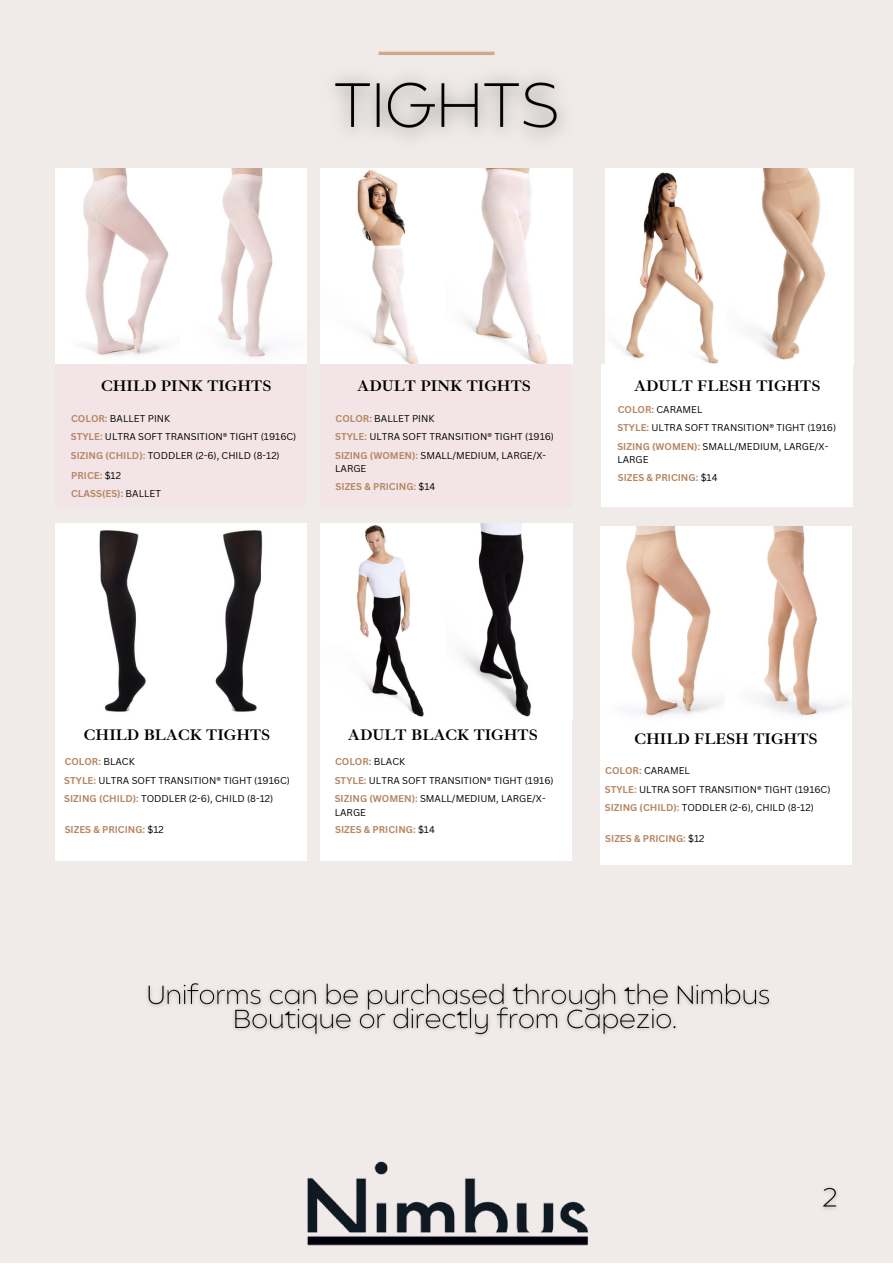
<style>
.page{position:relative;width:893px;height:1264px;background:#fff}
.page>*{position:absolute;margin:0;border:0;box-sizing:border-box;transform-origin:0 0}
.t1{font:700 15.75px "Ibarra Real Nova";color:#000}
.t2{font:9.6px/13.5px "Canva Sans";color:#000}
.t3{font:700 9.6px "Canva Sans";color:#b68763}
.s1{font-weight:700;color:#b68763}
.s2{font-weight:400;color:#000}
</style>
<div class="page">
<div style="left:0;top:0;width:892px;height:1262px;background:#f0ebe9"></div>
<img style="left:55px;top:169px;width:252px;height:195px">
<img style="left:320px;top:173px;width:252px;height:191px">
<img style="left:320px;top:523px;width:252px;height:195px">
<img style="left:605px;top:169px;width:122px;height:195px">
<img style="left:600px;top:526px;width:251px;height:196px">
<img style="left:727px;top:169px;width:126px;height:195px">
<div style="left:55px;top:364px;width:252px;height:142px;background:#f3e5e7"></div>
<div style="left:55px;top:718px;width:252px;height:142px;background:#fff"></div>
<div style="left:320px;top:364px;width:251px;height:142px;background:#f3e5e7"></div>
<div style="left:320px;top:718px;width:251px;height:142px;background:#fff"></div>
<div style="left:601px;top:364px;width:251px;height:142px;background:#fff"></div>
<div style="left:600px;top:722px;width:251px;height:142px;background:#fff"></div>
<img style="left:306px;top:77px;width:267px;height:96px">
<hr style="left:378px;top:52px;width:116px;height:3px;background:#d0a88a">
<img style="left:55px;top:523px;width:252px;height:195px">
<img style="left:307px;top:1161px;width:282px;height:84px">
<img style="left:147px;top:983px;width:623px;height:53px">
<img style="left:823px;top:1187px;width:14px;height:22px">
<p class="t1" style="left:101px;top:376px;width:172px">CHILD PINK TIGHTS</p>
<p class="t1" style="left:357px;top:375px;width:175px">ADULT PINK TIGHTS</p>
<p class="t2" style="left:71px;top:411px;width:101px"><span class="s1">COLOR:</span> BALLET PINK</p>
<p class="t2" style="left:71px;top:430px;width:227px"><span class="s1">STYLE:</span> ULTRA SOFT TRANSITION® TIGHT (1916C)</p>
<p class="t2" style="left:71px;top:448px;width:210px"><span class="s1">SIZING (CHILD):</span> TODDLER (2-6), CHILD (8-12)</p>
<p class="t3" style="left:71px;top:469px;width:51px">PRICE: <span class="s2">$12</span></p>
<p class="t2" style="left:335px;top:411px;width:100px"><span class="s1">COLOR:</span> BALLET PINK</p>
<p class="t2" style="left:335px;top:430px;width:220px"><span class="s1">STYLE:</span> ULTRA SOFT TRANSITION® TIGHT (1916)</p>
<p class="t2" style="left:335px;top:448px;width:212px"><span class="s1">SIZING (WOMEN):</span> SMALL/MEDIUM, LARGE/X-<br>LARGE</p>
<p class="t3" style="left:335px;top:479px;width:101px">SIZES &amp; PRICING: <span class="s2">$14</span></p>
<p class="t3" style="left:71px;top:486px;width:91px">CLASS(ES): <span class="s2">BALLET</span></p>
<p class="t1" style="left:634px;top:375px;width:188px">ADULT FLESH TIGHTS</p>
<p class="t2" style="left:617px;top:402px;width:86px"><span class="s1">COLOR:</span> CARAMEL</p>
<p class="t2" style="left:617px;top:421px;width:220px"><span class="s1">STYLE:</span> ULTRA SOFT TRANSITION® TIGHT (1916)</p>
<p class="t2" style="left:617px;top:439px;width:212px"><span class="s1">SIZING (WOMEN):</span> SMALL/MEDIUM, LARGE/X-<br>LARGE</p>
<p class="t3" style="left:617px;top:470px;width:101px">SIZES &amp; PRICING: <span class="s2">$14</span></p>
<p class="t1" style="left:84px;top:725px;width:188px">CHILD BLACK TIGHTS</p>
<p class="t3" style="left:65px;top:755px;width:72px">COLOR: <span class="s2">BLACK</span></p>
<p class="t2" style="left:64px;top:773px;width:227px"><span class="s1">STYLE:</span> ULTRA SOFT TRANSITION® TIGHT (1916C)</p>
<p class="t2" style="left:64px;top:791px;width:210px"><span class="s1">SIZING (CHILD):</span> TODDLER (2-6), CHILD (8-12)</p>
<p class="t3" style="left:65px;top:822px;width:101px">SIZES &amp; PRICING: <span class="s2">$12</span></p>
<p class="t1" style="left:348px;top:725px;width:191px">ADULT BLACK TIGHTS</p>
<p class="t3" style="left:335px;top:755px;width:71px">COLOR: <span class="s2">BLACK</span></p>
<p class="t2" style="left:335px;top:773px;width:220px"><span class="s1">STYLE:</span> ULTRA SOFT TRANSITION® TIGHT (1916)</p>
<p class="t2" style="left:335px;top:791px;width:212px"><span class="s1">SIZING (WOMEN):</span> SMALL/MEDIUM, LARGE/X-<br>LARGE</p>
<p class="t3" style="left:335px;top:822px;width:101px">SIZES &amp; PRICING: <span class="s2">$14</span></p>
<p class="t1" style="left:634px;top:728px;width:184px">CHILD FLESH TIGHTS</p>
<p class="t2" style="left:605px;top:764px;width:86px"><span class="s1">COLOR:</span> CARAMEL</p>
<p class="t2" style="left:604px;top:782px;width:227px"><span class="s1">STYLE:</span> ULTRA SOFT TRANSITION® TIGHT (1916C)</p>
<p class="t2" style="left:604px;top:800px;width:210px"><span class="s1">SIZING (CHILD):</span> TODDLER (2-6), CHILD (8-12)</p>
<p class="t3" style="left:605px;top:832px;width:101px">SIZES &amp; PRICING: <span class="s2">$12</span></p>
</div>
